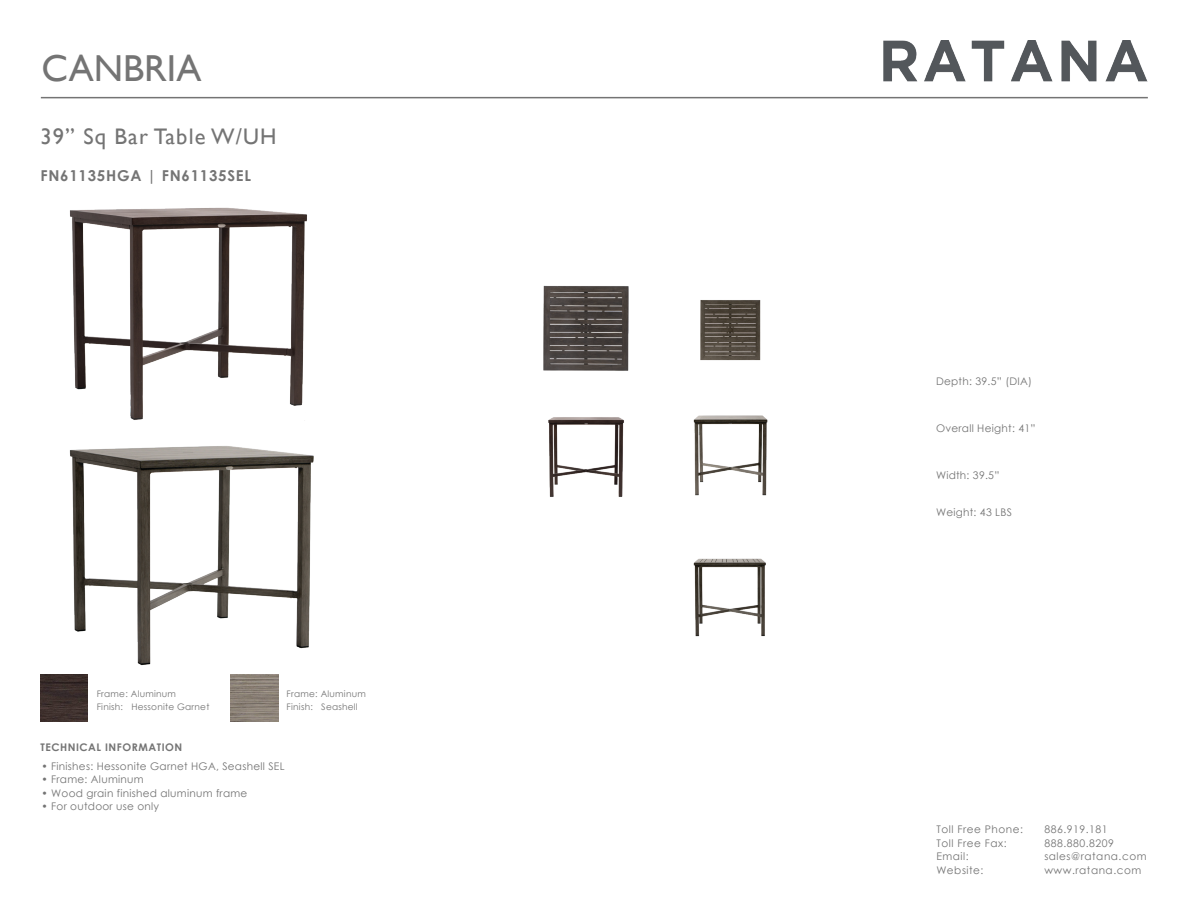
<style>
.page{position:relative;width:1188px;height:918px;background:#fff}
.page>*{position:absolute;margin:0;border:0;box-sizing:border-box;transform-origin:0 0}
.t1{font:37.5px "Gill Sans";color:#747474}
.t2{font:22.5px "Gill Sans";letter-spacing:.05em;color:#747474}
.t3{font:700 15px "Century Gothic";letter-spacing:.05em;color:#747474}
.t4{font:10.5px "Century Gothic";letter-spacing:.025em;color:#747474}
.t5{font:10.5px "Century Gothic";letter-spacing:.05em;color:#747474}
.t6{font:700 10.5px "Century Gothic";letter-spacing:.05em;color:#747474}
.t7{font:9px "Century Gothic";letter-spacing:.025em;color:#747474}
</style>
<div class="page">
<hr style="left:41px;top:97px;width:1107px;height:1px;background:#747474">
<img style="left:883px;top:40px;width:264px;height:41px">
<img style="left:70px;top:207px;width:237px;height:170px">
<img style="left:543px;top:285px;width:218px;height:86px">
<img style="left:41px;top:680px;width:47px;height:42px">
<img style="left:693px;top:415px;width:75px;height:81px">
<img style="left:40px;top:377px;width:274px;height:303px">
<img style="left:548px;top:417px;width:76px;height:80px">
<img style="left:693px;top:558px;width:73px;height:79px">
<img style="left:231px;top:675px;width:47px;height:47px">
<p class="t1" style="left:41px;top:47px;width:161px">CANBRIA</p>
<p class="t2" style="left:40px;top:123px;width:238px">39” Sq Bar Table W/UH</p>
<p class="t3" style="left:40px;top:164px;width:212px">FN61135HGA | FN61135SEL</p>
<p class="t7" style="left:97px;top:687px;width:81px">Frame: Aluminum</p>
<p class="t7" style="left:97px;top:701px;width:114px">Finish: Hessonite Garnet</p>
<p class="t6" style="left:40px;top:739px;width:143px">TECHNICAL INFORMATION</p>
<p class="t7" style="left:287px;top:687px;width:81px">Frame: Aluminum</p>
<p class="t7" style="left:287px;top:701px;width:73px">Finish: Seashell</p>
<p class="t4" style="left:41px;top:758px;width:245px">• Finishes: Hessonite Garnet HGA, Seashell SEL</p>
<p class="t4" style="left:41px;top:772px;width:104px">• Frame: Aluminum</p>
<p class="t4" style="left:41px;top:785px;width:207px">• Wood grain finished aluminum frame</p>
<p class="t4" style="left:41px;top:799px;width:119px">• For outdoor use only</p>
<p class="t4" style="left:936px;top:374px;width:98px">Depth: 39.5” (DIA)</p>
<p class="t4" style="left:936px;top:421px;width:101px">Overall Height: 41”</p>
<p class="t4" style="left:936px;top:468px;width:65px">Width: 39.5”</p>
<p class="t4" style="left:936px;top:504px;width:77px">Weight: 43 LBS</p>
<p class="t5" style="left:936px;top:822px;width:88px">Toll Free Phone:</p>
<p class="t5" style="left:1044px;top:822px;width:65px">886.919.181</p>
<p class="t5" style="left:936px;top:836px;width:72px">Toll Free Fax:</p>
<p class="t5" style="left:1044px;top:836px;width:71px">888.880.8209</p>
<p class="t4" style="left:936px;top:849px;width:34px">Email:</p>
<p class="t5" style="left:1044px;top:849px;width:104px">sales@ratana.com</p>
<p class="t5" style="left:936px;top:863px;width:49px">Website:</p>
<p class="t5" style="left:1044px;top:863px;width:98px">www.ratana.com</p>
</div>
